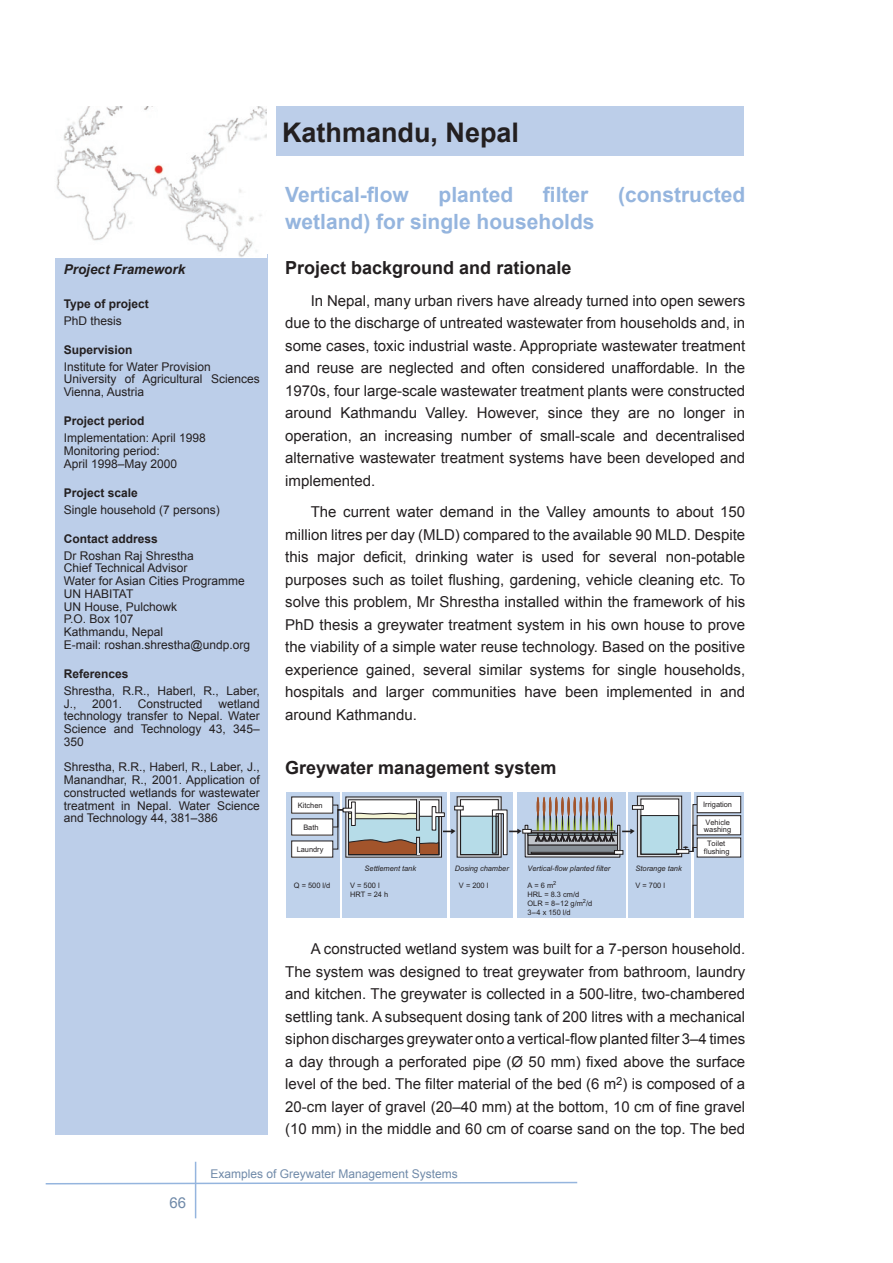
<style>
.page{position:relative;width:893px;height:1263px;background:#fff}
.page>*{position:absolute;margin:0;border:0;box-sizing:border-box;transform-origin:0 0}
.t1{font:700 27px "Arial";color:#231f20}
.t2{font:700 21px "Arial";color:#95b5de}
.t3{font:700 18px "Arial";color:#231f20}
.t4{font:15px/22.5px "Arial";color:#231f20;text-align:justify}
.t5{font:15px "Arial";color:#708aa9}
.t6{font:italic 700 13.5px "Arial";color:#231f20}
.t7{font:12px/12.8px "Arial";color:#231f20}
.t8{font:700 12px "Arial";color:#231f20}
.t9{font:12px "Arial";color:#708aa9}
.t10{font:7.5px/8.9px "Arial";color:#231f20}
.t11{font:italic 7.5px "Arial";color:#231f20}
</style>
<div class="page">
<div style="left:55px;top:255px;width:213px;height:880px;background:#bccee9"></div>
<div style="left:276px;top:106px;width:468px;height:50px;background:#bccee9"></div>
<svg style="left:45px;top:1162px;width:533px;height:23px"></svg>
<hr style="left:195px;top:1184px;width:1px;height:34px;background:#95b5de">
<img style="left:55px;top:106px;width:212px;height:151px">
<div style="left:695px;top:792px;width:49px;height:125px;background:#95b5de;opacity:.6"></div>
<div style="left:629px;top:792px;width:62px;height:125px;background:#bfd2eb"></div>
<div style="left:517px;top:792px;width:109px;height:125px;background:#bfd2eb"></div>
<div style="left:451px;top:792px;width:62px;height:125px;background:#bfd2eb"></div>
<div style="left:343px;top:792px;width:104px;height:125px;background:#95b5de;opacity:.6"></div>
<div style="left:286px;top:792px;width:54px;height:125px;background:#95b5de;opacity:.6"></div>
<div style="left:292px;top:819px;width:41px;height:16px;background:#fff"></div>
<div style="left:292px;top:841px;width:41px;height:16px;background:#fff"></div>
<div style="left:292px;top:797px;width:41px;height:16px;background:#fff"></div>
<div style="left:461px;top:800px;width:37px;height:16px;background:#fff"></div>
<div style="left:461px;top:816px;width:37px;height:39px;background:#b6dce8"></div>
<div style="left:460px;top:799px;width:38px;height:56px;border:1px solid #231f20"></div>
<svg style="left:641px;top:798px;width:39px;height:57px"></svg>
<div style="left:637px;top:796px;width:45px;height:61px;border:1px solid #231f20"></div>
<div style="left:641px;top:799px;width:38px;height:16px;background:#fff"></div>
<div style="left:641px;top:815px;width:38px;height:39px;background:#b6dce8"></div>
<div style="left:641px;top:815px;width:38px;height:39px;border:1px solid #231f20"></div>
<div style="left:632px;top:805px;width:11px;height:4px;border:1px solid #231f20"></div>
<div style="left:697px;top:816px;width:44px;height:19px;background:#fff"></div>
<div style="left:697px;top:815px;width:44px;height:20px;border:1px solid #231f20"></div>
<div style="left:697px;top:838px;width:44px;height:19px;background:#fff"></div>
<div style="left:697px;top:796px;width:44px;height:17px;background:#fff"></div>
<div style="left:697px;top:796px;width:44px;height:17px;border:1px solid #231f20"></div>
<div style="left:676px;top:849px;width:13px;height:4px;border:1px solid #231f20"></div>
<svg style="left:683px;top:804px;width:14px;height:48px"></svg>
<svg style="left:333px;top:799px;width:130px;height:56px"></svg>
<svg style="left:492px;top:797px;width:149px;height:61px"></svg>
<p class="t6" style="left:64px;top:261px;width:123px">Project Framework</p>
<p class="t8" style="left:64px;top:295px;width:87px">Type of project</p>
<p class="t7" style="left:64px;top:314px;width:60px">PhD thesis</p>
<p class="t8" style="left:64px;top:341px;width:70px">Supervision</p>
<p class="t7" style="left:64px;top:360px;width:197px">I nstitute for Water Provision<br>University of Agricultural Sciences<br>Vienna, Austria</p>
<p class="t8" style="left:64px;top:413px;width:82px">Project period</p>
<p class="t7" style="left:64px;top:432px;width:144px">I mplementation: April 1998<br>Monitoring period:<br>April 1998–May 2000</p>
<p class="t8" style="left:64px;top:484px;width:76px">Project scale</p>
<p class="t7" style="left:64px;top:503px;width:158px">Single household (7 persons)</p>
<p class="t8" style="left:64px;top:530px;width:96px">Contact address</p>
<p class="t7" style="left:64px;top:549px;width:188px">Dr Roshan Raj Shrestha<br>Chief Technical Advisor<br>Water for Asian Cities Programme<br>UN HABI TAT<br>UN House, Pulchowk<br>P.O. Box 107<br>Kathmandu, Nepal<br>E-mail: roshan.shrestha@undp.org</p>
<p class="t8" style="left:64px;top:666px;width:66px">References</p>
<p class="t7" style="left:64px;top:684px;width:197px">Shrestha, R.R., Haberl, R., Laber,<br>J.,</p>
<p class="t7" style="left:92px;top:697px;width:32px">2001.</p>
<p class="t7" style="left:138px;top:697px;width:66px">Constructed</p>
<p class="t7" style="left:64px;top:697px;width:197px;text-align:justify;text-indent:155px">wetland technology transfer to Nepal. Water Science and Technology 43, 345– 350</p>
<p class="t7" style="left:64px;top:761px;width:197px;text-align:justify">Shrestha, R.R., Haberl, R., Laber, J., Manandhar, R., 2001. Application of constructed wetlands for wastewater treatment in Nepal. Water Science and Technology 44, 381–386</p>
<h1 class="t1" style="left:282px;top:115px;width:239px">Kathmandu, Nepal</h1>
<h2 class="t2" style="left:285px;top:181px;width:125px">Vertical-flow</h2>
<h2 class="t2" style="left:439px;top:181px;width:76px">planted</h2>
<h2 class="t2" style="left:543px;top:181px;width:47px">filter</h2>
<h2 class="t2" style="left:618px;top:181px;width:129px">(constructed</h2>
<h2 class="t2" style="left:285px;top:208px;width:311px">wetland) for single house-holds</h2>
<p class="t3" style="left:285px;top:256px;width:288px">Project background and rationale</p>
<p class="t4" style="left:285px;top:290px;width:461px;text-indent:26px">I n Nepal, many urban rivers have already turned into open sewers due to the discharge of untreated wastewater from households and, in some cases, toxic industrial waste. Appropriate wastewater treatment and reuse are neglected and often considered unaffordable. I n the 1970s, four large-scale wastewater treatment plants were constructed around Kathmandu Valley. However, since they are no longer in operation, an increasing number of small-scale and decentralised alternative wastewater treatment systems have been developed and implemented.</p>
<p class="t4" style="left:285px;top:501px;width:461px;text-indent:26px">The current water demand in the Valley amounts to about 150 million litres per day (MLD) compared to the available 90 MLD. Despite this major deficit, drinking water is used for several non-potable purposes such as toilet flushing, gardening, vehicle cleaning etc. To solve this problem, Mr Shrestha installed within the framework of his PhD thesis a greywater treatment system in his own house to prove the viability of a simple water reuse technology. Based on the positive experience gained, several similar systems for single households, hospitals and larger communities have been implemented in and around Kathmandu.</p>
<p class="t3" style="left:285px;top:756px;width:273px">Greywater management system</p>
<p class="t10" style="left:298px;top:801px;width:26px">Kitchen</p>
<p class="t10" style="left:703px;top:800px;width:30px">Irrigation</p>
<p class="t10" style="left:303px;top:823px;width:17px">Bath</p>
<p class="t10" style="left:297px;top:845px;width:28px">Laundry</p>
<p class="t10" style="left:704px;top:819px;width:29px;line-height:7.5px">Vehicle washing</p>
<p class="t10" style="left:704px;top:839px;width:27px;line-height:8.4px;text-align:center">Toilet flushing</p>
<p class="t10" style="left:294px;top:881px;width:38px">Q = 500 l/d</p>
<p class="t11" style="left:365px;top:864px;width:53px">Settlement tank</p>
<p class="t10" style="left:350px;top:881px;width:40px">V=500l<br>HRT = 24 h</p>
<p class="t11" style="left:455px;top:864px;width:55px">Dosing chamber</p>
<p class="t10" style="left:459px;top:881px;width:31px">V=200l</p>
<p class="t11" style="left:527px;top:864px;width:84px">Vertical-flow planted filter</p>
<p class="t10" style="left:527px;top:881px;width:66px">A=6m<sup>2<br></sup>HRL = 8.3 cm/d<br>OLR = 8-12 g/m<sup>2</sup>/d<br>3-4 x 150 l/d</p>
<p class="t11" style="left:636px;top:864px;width:48px">Storange tank</p>
<p class="t10" style="left:636px;top:881px;width:31px">V=700l</p>
<p class="t4" style="left:285px;top:938px;width:461px;text-indent:26px">A constructed wetland system was built for a 7-person household.<br>The system was designed to treat greywater from bathroom, laundry and kitchen. The greywater is collected in a 500-litre, two-chambered settling tank. A subsequent dosing tank of 200 litres with a mechanical siphon discharges greywater onto a vertical-flow planted filter 3–4 times a day through a perforated pipe (Ø 50 mm) fixed above the surface level of the bed. The filter material of the bed (6 m<sup>2</sup>) is composed of a 20-cm layer of gravel (20–40 mm) at the bottom, 10 cm of fine gravel (10 mm) in the middle and 60 cm of coarse sand on the top. The bed</p>
<p class="t5" style="left:169px;top:1193px;width:18px">66</p>
<p class="t9" style="left:210px;top:1166px;width:249px">Examples of Greywater Management Systems</p>
</div>
